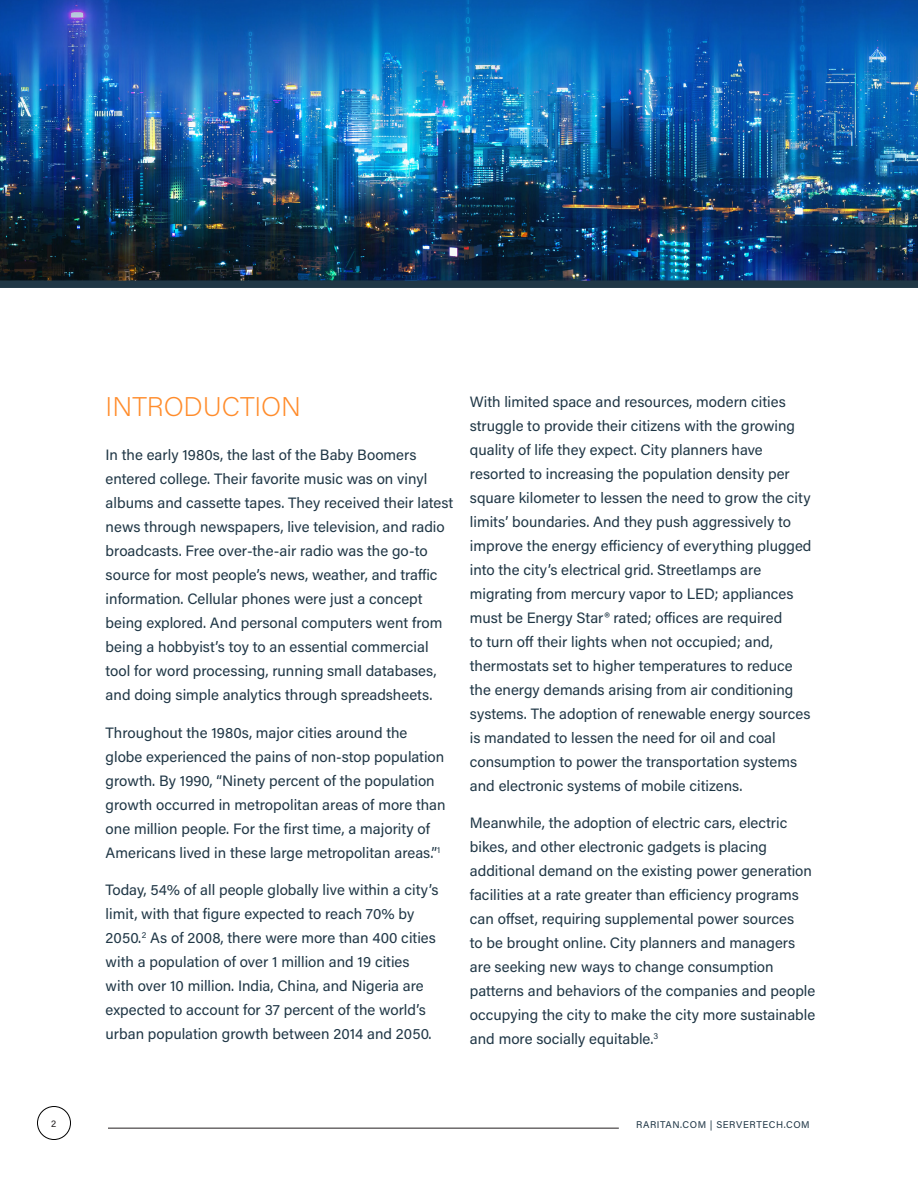
<style>
.page{position:relative;width:918px;height:1188px;background:#fff}
.page>*{position:absolute;margin:0;border:0;box-sizing:border-box;transform-origin:0 0}
.t1{font:200 27px "Acumin Pro";letter-spacing:-.005em;color:#ff8c2b}
.Body{font:15px/24px "Acumin Pro";color:#203746}
.t2{font:9.75px "Acumin Pro";letter-spacing:.06em;color:#203746}
.t3{font:9.75px "Acumin Pro";color:#231f20}
</style>
<div class="page">
<img style="left:0;top:0;width:918px;height:288px">
<hr style="left:108px;top:1128px;width:511px;height:1px;background:#231f20">
<div style="left:37px;top:1106px;width:34px;height:34px;border:1px solid #000;border-radius:50%"></div>
<p class="t1" style="left:106px;top:388px;width:197px">INTRODUCTION</p>
<p class="Body" style="left:106px;top:442px;width:349px">In the early 1980s, the last of the Baby Boomers entered college. Their favorite music was on vinyl albums and cassette tapes. They received their latest news through newspapers, live television, and radio broadcasts. Free over-the-air radio was the go-to source for most people’s news, weather, and traffic information. Cellular phones were just a concept being explored. And personal computers went from being a hobbyist’s toy to an essential commercial tool for word processing, running small databases, and doing simple analytics through spreadsheets.</p>
<p class="Body" style="left:106px;top:720px;width:341px">Throughout the 1980s, major cities around the globe experienced the pains of non-stop population growth. By 1990, “Ninety percent of the population growth occurred in metropolitan areas of more than one million people. For the first time, a majority of Americans lived in these large metropolitan areas.”<sup>1</sup></p>
<p class="Body" style="left:106px;top:877px;width:334px">Today, 54% of all people globally live within a city’s limit, with that figure expected to reach 70% by 2050.<sup>2</sup> As of 2008, there were more than 400 cities with a population of over 1 million and 19 cities with over 10 million. India, China, and Nigeria are expected to account for 37 percent of the world’s urban population growth between 2014 and 2050.</p>
<p class="Body" style="left:470px;top:389px;width:343px">With limited space and resources, modern cities struggle to provide their citizens with the growing quality of life they expect. City planners have resorted to increasing the population density per square kilometer to lessen the need to grow the city limits’ boundaries. And they push aggressively to improve the energy efficiency of everything plugged into the city’s electrical grid. Streetlamps are migrating from mercury vapor to LED; appliances must be Energy Star® rated; offices are required<br>to turn off their lights when not occupied; and, thermostats set to higher temperatures to reduce the energy demands arising from air conditioning systems. The adoption of renewable energy sources is mandated to lessen the need for oil and coal consumption to power the transportation systems and electronic systems of mobile citizens.</p>
<p class="Body" style="left:470px;top:811px;width:347px">Meanwhile, the adoption of electric cars, electric bikes, and other electronic gadgets is placing additional demand on the existing power generation facilities at a rate greater than efficiency programs can offset, requiring supplemental power sources<br>to be brought online. City planners and managers are seeking new ways to change consumption patterns and behaviors of the companies and people occupying the city to make the city more sustainable and more socially equitable.<sup>3</sup></p>
<p class="t3" style="left:51px;top:1116px;width:7px">2</p>
<p class="t2" style="left:636px;top:1118px;width:175px">RARITAN.COM | SERVERTECH.COM</p>
</div>
